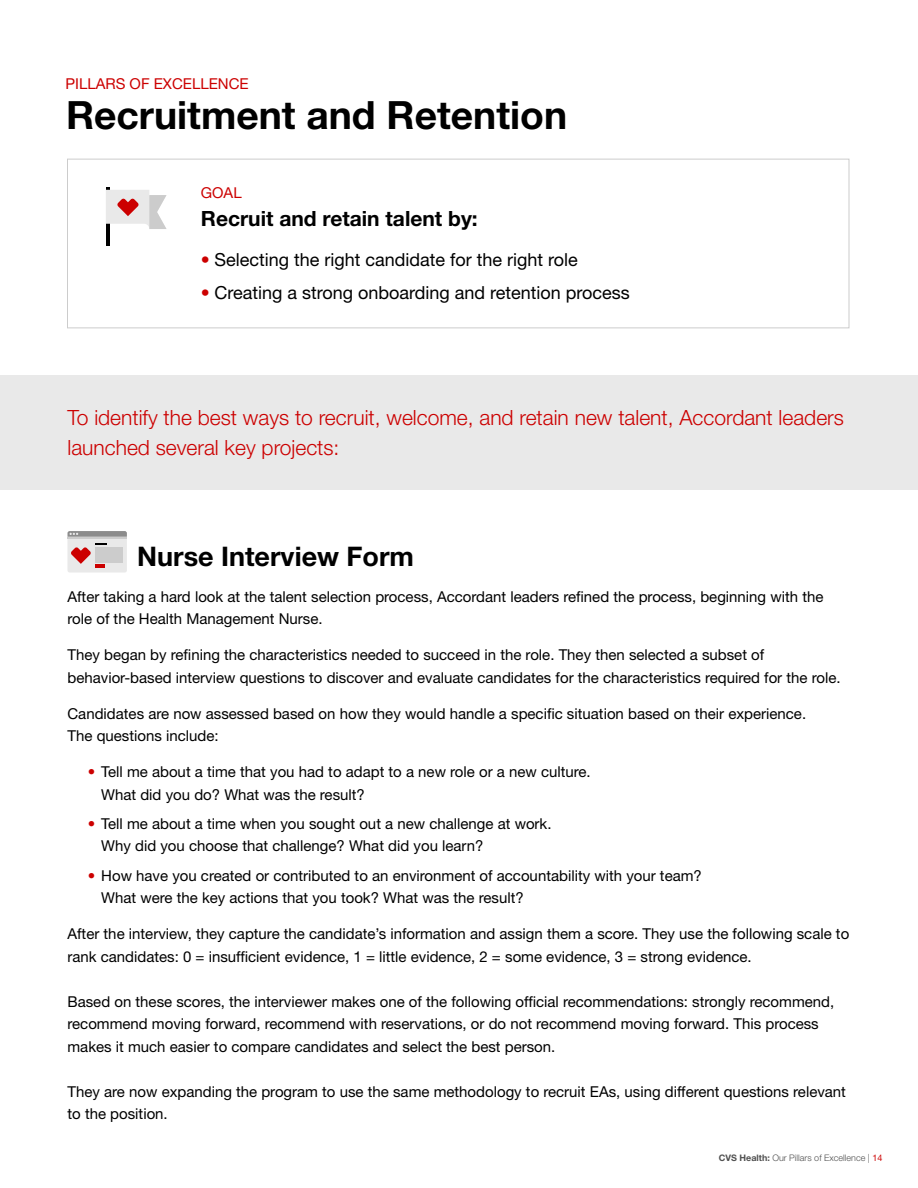
<style>
.page{position:relative;width:918px;height:1188px;background:#fff}
.page>*{position:absolute;margin:0;border:0;box-sizing:border-box;transform-origin:0 0}
.t1{font:700 39px "Helvetica Neue LT Std";color:#000}
.t2{font:700 27px "Helvetica Neue LT Std";color:#000}
.t3{font:300 21px/30px "Helvetica Neue LT Std";color:#c00}
.t4{font:700 21px "Helvetica Neue LT Std";color:#000}
.t5{font:18px "Helvetica Neue LT Std";color:#000}
.t6{font:15px/22.5px "Helvetica Neue LT Std";color:#000}
.t7{font:15px "Helvetica Neue LT Std";color:#c00}
.t8{font:300 9px "Helvetica Neue LT Std";color:#505050}
.s1{font-weight:700;color:#c00}
.s2{font-weight:700}
.s3{font-weight:400;color:#c00}
</style>
<div class="page">
<div style="left:67px;top:159px;width:782px;height:169px;border:1px solid #ccc"></div>
<div style="left:0;top:376px;width:918px;height:114px;background:#e9e9e9"></div>
<svg style="left:68px;top:531px;width:59px;height:42px;background:#d1bebe"></svg>
<hr style="left:107px;top:188px;width:3px;height:58px;background:#000">
<svg style="left:106px;top:190px;width:61px;height:39px"></svg>
<p class="t7" style="left:65px;top:75px;width:185px">PILLARS OF EXCELLENCE</p>
<h1 class="t1" style="left:66px;top:91px;width:503px">Recruitment and Retention</h1>
<p class="t7" style="left:201px;top:184px;width:42px">GOAL</p>
<h3 class="t4" style="left:201px;top:206px;width:278px">Recruit and retain talent by:</h3>
<p class="t5" style="left:201px;top:249px;width:378px"><span class="s1">•</span> Selecting the right candidate for the right role</p>
<p class="t5" style="left:201px;top:282px;width:430px"><span class="s1">•</span> Creating a strong onboarding and retention process</p>
<h3 class="t3" style="left:68px;top:403px;width:778px">To identify the best ways to recruit, welcome, and retain new talent, Accordant leaders launched several key projects:</h3>
<h2 class="t2" style="left:137px;top:539px;width:278px">Nurse Interview Form</h2>
<p class="t6" style="left:68px;top:585px;width:757px">After taking a hard look at the talent selection process, Accordant leaders refined the process, beginning with the role of the Health Management Nurse.</p>
<p class="t6" style="left:68px;top:643px;width:775px">They began by refining the characteristics needed to succeed in the role. They then selected a subset of behavior-based interview questions to discover and evaluate candidates for the characteristics required for the role.</p>
<p class="t6" style="left:68px;top:702px;width:740px">Candidates are now assessed based on how they would handle a specific situation based on their experience.<br>The questions include:</p>
<p class="t6" style="left:101px;top:760px;width:491px;text-indent:-14px"><span class="s1">•</span> Tell me about a time that you had to adapt to a new role or a new culture.<br>What did you do? What was the result?</p>
<p class="t6" style="left:101px;top:812px;width:452px;text-indent:-14px"><span class="s1">•</span> Tell me about a time when you sought out a new challenge at work.<br>Why did you choose that challenge? What did you learn?</p>
<p class="t6" style="left:101px;top:864px;width:602px;text-indent:-14px"><span class="s1">•</span> How have you created or contributed to an environment of accountability with your team?<br>What were the key actions that you took? What was the result?</p>
<p class="t6" style="left:68px;top:922px;width:783px">After the interview, they capture the candidate’s information and assign them a score. They use the following scale to rank candidates: 0 = insufficient evidence, 1 = little evidence, 2 = some evidence, 3 = strong evidence.</p>
<p class="t6" style="left:68px;top:990px;width:768px">Based on these scores, the interviewer makes one of the following official recommendations: strongly recommend, recommend moving forward, recommend with reservations, or do not recommend moving forward. This process makes it much easier to compare candidates and select the best person.</p>
<p class="t6" style="left:68px;top:1080px;width:780px">They are now expanding the program to use the same methodology to recruit EAs, using different questions relevant to the position.</p>
<p class="t8" style="left:719px;top:1152px;width:165px"><span class="s2">CVS Health:</span> Our Pillars of Excellence | <span class="s3">14</span></p>
</div>
